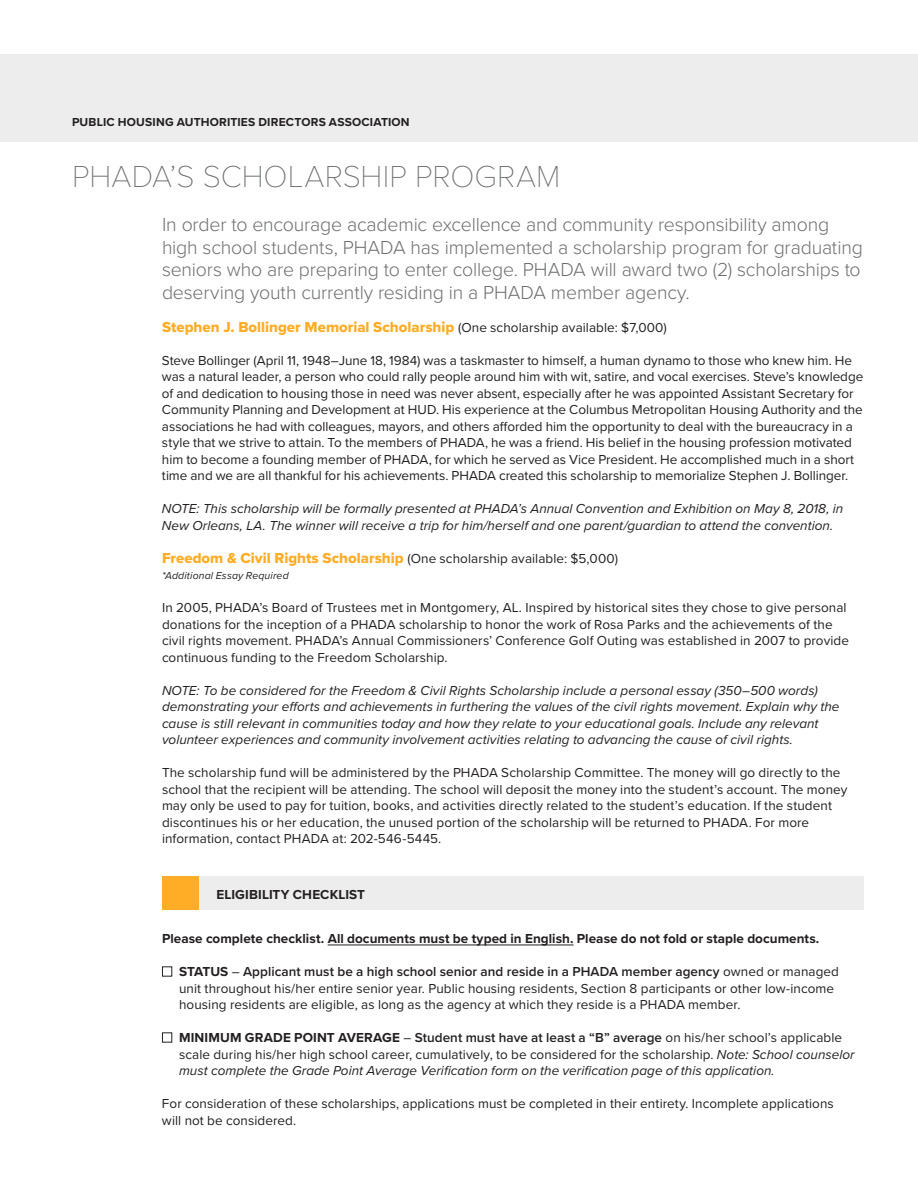
<style>
.page{position:relative;width:918px;height:1188px;background:#fff}
.page>*{position:absolute;margin:0;border:0;box-sizing:border-box;transform-origin:0 0}
.t1{font:100 31.5px "Proxima Nova T";color:#6d6e71}
.t2{font:300 19.5px/22.5px "Proxima Nova";letter-spacing:-.01em;color:#6d6e71}
.t3{font:15px "Proxima Nova Extrabld";color:#ffad26}
.t4{font:13.5px/16.5px "Proxima Nova";letter-spacing:.005em;color:#231f20}
.t5{font:italic 13.5px/16.5px "Proxima Nova";letter-spacing:.005em;color:#231f20}
.t6{font:700 13.5px "Proxima Nova";letter-spacing:.005em;color:#231f20}
.t7{font:700 12px "Proxima Nova";letter-spacing:.02em;color:#231f20}
.t8{font:italic 10.5px "Proxima Nova";letter-spacing:.01em;color:#231f20}
.s1{font-family:"Proxima Nova";font-size:13.5px;color:#231f20}
.s2{font-family:"Proxima Nova Extrabld";font-size:15px;color:#ffad26}
.s3{font-weight:700}
.s4{font-weight:600}
.s5{font-style:italic}
</style>
<div class="page">
<div style="left:194px;top:877px;width:670px;height:33px;background:#ededee"></div>
<div style="left:0;top:54px;width:918px;height:87px;background:#ededee"></div>
<hr style="left:328px;top:945px;width:246px;height:1px;background:#231f20">
<div style="left:162px;top:967px;width:10px;height:9px;border:1px solid #231f20"></div>
<div style="left:162px;top:1033px;width:10px;height:9px;border:1px solid #231f20"></div>
<div style="left:162px;top:877px;width:36px;height:33px;background:#ffad26"></div>
<p class="t7" style="left:72px;top:115px;width:339px">PUBLIC HOUSING AUTHORITIES DIRECTORS ASSOCIATION</p>
<h1 class="t1" style="left:72px;top:158px;width:490px">PHADA’S SCHOLARSHIP PROGRAM</h1>
<p class="t2" style="left:162px;top:214px;width:702px">In order to encourage academic excellence and community responsibility among high school students, PHADA has implemented a scholarship program for graduating seniors who are preparing to enter college. PHADA will award two (2) scholarships to deserving youth currently residing in a PHADA member agency.</p>
<p class="t3" style="left:162px;top:318px;width:506px">Stephen J. Bollinger Memorial Scholarship <span class="s1">(One scholarship available: $7,000)</span></p>
<p class="t4" style="left:162px;top:352px;width:703px">Steve Bollinger (April 11, 1948–June 18, 1984) was a taskmaster to himself, a human dynamo to those who knew him. He was a natural leader, a person who could rally people around him with wit, satire, and vocal exercises. Steve’s knowledge of and dedication to housing those in need was never absent, especially after he was appointed Assistant Secretary for Community Planning and Development at HUD. His experience at the Columbus Metropolitan Housing Authority and the associations he had with colleagues, mayors, and others afforded him the opportunity to deal with the bureaucracy in a style that we strive to attain. To the members of PHADA, he was a friend. His belief in the housing profession motivated him to become a founding member of PHADA, for which he served as Vice President. He accomplished much in a short time and we are all thankful for his achievements. PHADA created this scholarship to memorialize Stephen J. Bollinger.</p>
<p class="t5" style="left:162px;top:501px;width:683px">NOTE: This scholarship will be formally presented at PHADA’s Annual Convention and Exhibition on May 8, 2018, in<br>New Orleans, LA. The winner will receive a trip for him/herself and one parent/guardian to attend the convention.</p>
<p class="t4" style="left:162px;top:550px;width:458px"><span class="s2">Freedom &amp; Civil Rights Scholarship</span> (One scholarship available: $5,000)</p>
<p class="t8" style="left:162px;top:570px;width:128px">*Additional Essay Required</p>
<p class="t4" style="left:162px;top:600px;width:689px">In 2005, PHADA’s Board of Trustees met in Montgomery, AL. Inspired by historical sites they chose to give personal donations for the inception of a PHADA scholarship to honor the work of Rosa Parks and the achievements of the civil rights movement. PHADA’s Annual Commissioners’ Conference Golf Outing was established in 2007 to provide continuous funding to the Freedom Scholarship.</p>
<p class="t5" style="left:162px;top:682px;width:679px">NOTE: To be considered for the Freedom &amp; Civil Rights Scholarship include a personal essay (350–500 words) demonstrating your efforts and achievements in furthering the values of the civil rights movement. Explain why the cause is still relevant in communities today and how they relate to your educational goals. Include any relevant volunteer experiences and community involvement activities relating to advancing the cause of civil rights.</p>
<p class="t4" style="left:162px;top:765px;width:687px">The scholarship fund will be administered by the PHADA Scholarship Committee. The money will go directly to the school that the recipient will be attending. The school will deposit the money into the student’s account. The money may only be used to pay for tuition, books, and activities directly related to the student’s education. If the student discontinues his or her education, the unused portion of the scholarship will be returned to PHADA. For more information, contact PHADA at: 202-546-5445.</p>
<p class="t6" style="left:216px;top:886px;width:150px">ELIGIBILITY CHECKLIST</p>
<p class="t6" style="left:162px;top:931px;width:659px">Please complete checklist. All documents must be typed in English. Please do not fold or staple documents.</p>
<p class="t4" style="left:179px;top:964px;width:662px"><span class="s3">STATUS</span> – <span class="s4">Applicant must be a high school senior and reside in a PHADA member agency</span> owned or managed unit throughout his/her entire senior year. Public housing residents, Section 8 participants or other low-income housing residents are eligible, as long as the agency at which they reside is a PHADA member.</p>
<p class="t4" style="left:179px;top:1030px;width:677px"><span class="s3">MINIMUM GRADE POINT AVERAGE</span> – <span class="s4">Student must have at least a “B” average</span> on his/her school’s applicable scale during his/her high school career, cumulatively, to be considered for the scholarship. <span class="s5">Note: School counselor must complete the Grade Point Average Verification form on the verification page of this application.</span></p>
<p class="t4" style="left:162px;top:1096px;width:673px">For consideration of these scholarships, applications must be completed in their entirety. Incomplete applications will not be considered.</p>
</div>
